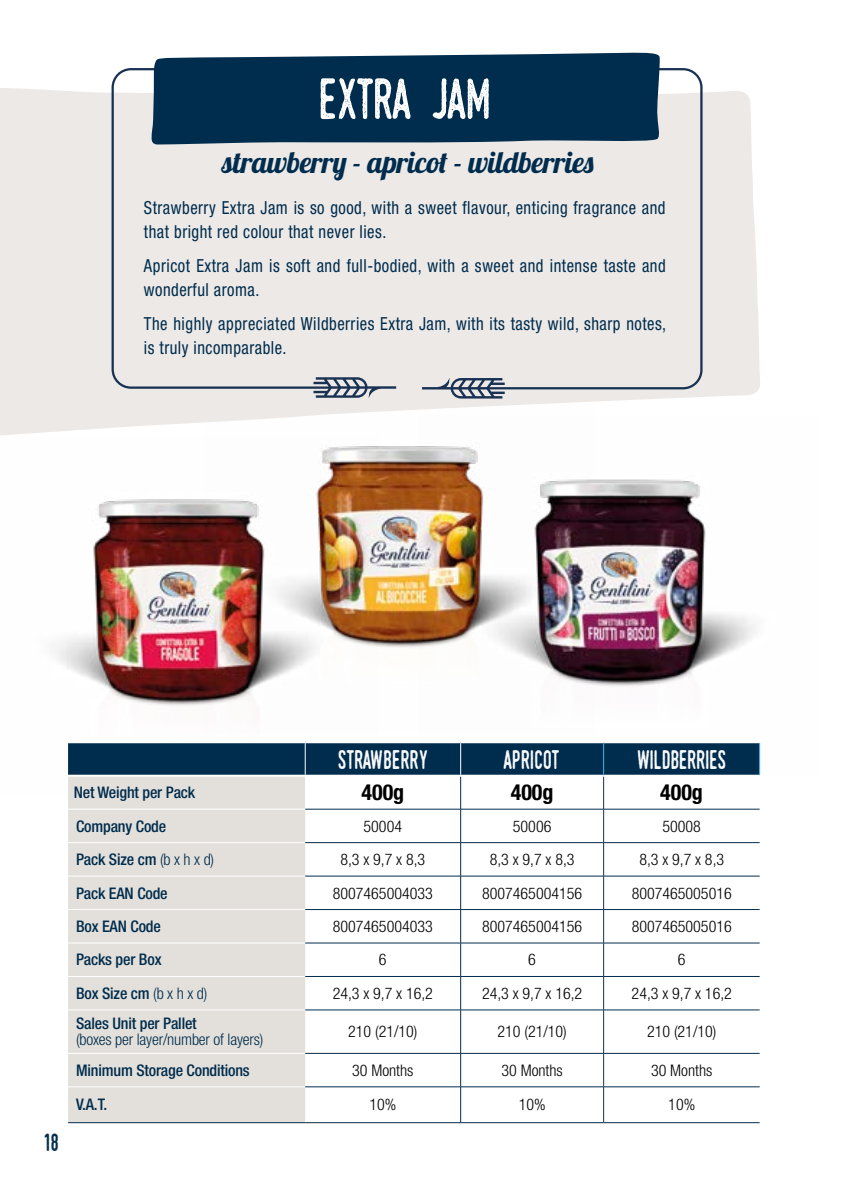
<style>
.page{position:relative;width:851px;height:1191px;background:#fff}
.page>*{position:absolute;margin:0;border:0;box-sizing:border-box;transform-origin:0 0}
.t1{font:56px "Swistblnk Monthoers";letter-spacing:-.02em;color:#fff;scale:.95 1}
.t2{font:30px "Lobster 1.4";letter-spacing:-.01em;color:#002c4d}
.t3{font:26px "Swistblnk Monthoers";letter-spacing:-.02em;color:#fff;scale:.92 1}
.t4{font:24px "Swistblnk Monthoers";color:#002c4d}
.t5{font:700 condensed 22px "Helvetica Neue LT Std";color:#000}
.t6{font:condensed 18px/24px "Helvetica Neue LT Std";letter-spacing:.03em;color:#002c4d;scale:.92 1}
.t7{font:300 condensed 16px "Helvetica Neue LT Std";color:#000}
.t8{font:500 condensed 16px "Helvetica Neue LT Std";letter-spacing:-.01em;color:#002c4d}
.t9{font:300 condensed 16px "Helvetica Neue LT Std";letter-spacing:-.01em;color:#002c4d}
.s1{font-weight:300}
</style>
<div class="page">
<img style="left:377px;top:446px;width:41px;height:202px">
<svg style="left:0;top:86px;width:760px;height:349px;fill:#ece9e6"></svg>
<svg style="left:422px;top:389px;width:82px;height:9px"></svg>
<svg style="left:313px;top:389px;width:83px;height:9px"></svg>
<div style="left:111px;top:68px;width:591px;height:321px;background:#ece9e6"></div>
<svg style="left:148px;top:52px;width:513px;height:93px;background:#143c5a"></svg>
<img style="left:0;top:435px;width:377px;height:271px">
<img style="left:418px;top:416px;width:343px;height:359px">
<div style="left:68px;top:743px;width:691px;height:31px;background:#002c4d"></div>
<div style="left:68px;top:776px;width:237px;height:346px;background:#e3e0db"></div>
<svg style="left:461px;top:776px;width:298px;height:346px"></svg>
<hr style="left:68px;top:809px;width:237px;height:1px;background:#fff">
<hr style="left:68px;top:842px;width:237px;height:1px;background:#fff">
<hr style="left:68px;top:875px;width:237px;height:1px;background:#fff">
<hr style="left:68px;top:909px;width:237px;height:1px;background:#fff">
<hr style="left:68px;top:942px;width:237px;height:1px;background:#fff">
<hr style="left:68px;top:976px;width:237px;height:1px;background:#fff">
<hr style="left:68px;top:1009px;width:237px;height:1px;background:#fff">
<hr style="left:68px;top:1053px;width:237px;height:1px;background:#fff">
<hr style="left:68px;top:1086px;width:237px;height:1px;background:#fff">
<hr style="left:305px;top:741px;width:155px;height:2px;background:#fff">
<hr style="left:460px;top:741px;width:143px;height:2px;background:#fff">
<hr style="left:603px;top:741px;width:156px;height:2px;background:#fff">
<hr style="left:305px;top:774px;width:155px;height:2px;background:#fff">
<hr style="left:460px;top:774px;width:143px;height:2px;background:#fff">
<hr style="left:603px;top:774px;width:156px;height:2px;background:#fff">
<hr style="left:460px;top:743px;width:1px;height:31px;background:#fff">
<hr style="left:305px;top:743px;width:1px;height:31px;background:#fff">
<hr style="left:460px;top:776px;width:1px;height:33px;background:#002c4d">
<hr style="left:603px;top:776px;width:1px;height:33px;background:#193153">
<hr style="left:603px;top:809px;width:1px;height:33px;background:#193153">
<hr style="left:603px;top:843px;width:1px;height:33px;background:#193153">
<hr style="left:603px;top:876px;width:1px;height:33px;background:#193153">
<hr style="left:603px;top:909px;width:1px;height:33px;background:#193153">
<hr style="left:603px;top:943px;width:1px;height:33px;background:#193153">
<hr style="left:603px;top:976px;width:1px;height:33px;background:#193153">
<hr style="left:603px;top:1010px;width:1px;height:43px;background:#193153">
<hr style="left:603px;top:1053px;width:1px;height:33px;background:#193153">
<hr style="left:603px;top:1087px;width:1px;height:35px;background:#193153">
<hr style="left:305px;top:809px;width:155px;height:1px;background:#002c4d">
<hr style="left:460px;top:809px;width:1px;height:33px;background:#002c4d">
<hr style="left:460px;top:809px;width:143px;height:1px;background:#002c4d">
<hr style="left:603px;top:809px;width:156px;height:1px;background:#002c4d">
<hr style="left:305px;top:842px;width:155px;height:1px;background:#002c4d">
<hr style="left:460px;top:843px;width:1px;height:33px;background:#002c4d">
<hr style="left:460px;top:842px;width:143px;height:1px;background:#002c4d">
<hr style="left:603px;top:842px;width:156px;height:1px;background:#002c4d">
<hr style="left:305px;top:875px;width:155px;height:1px;background:#002c4d">
<hr style="left:460px;top:876px;width:1px;height:33px;background:#002c4d">
<hr style="left:460px;top:875px;width:143px;height:1px;background:#002c4d">
<hr style="left:603px;top:875px;width:156px;height:1px;background:#002c4d">
<hr style="left:305px;top:909px;width:155px;height:1px;background:#002c4d">
<hr style="left:460px;top:909px;width:1px;height:33px;background:#002c4d">
<hr style="left:460px;top:909px;width:143px;height:1px;background:#002c4d">
<hr style="left:603px;top:909px;width:156px;height:1px;background:#002c4d">
<hr style="left:305px;top:942px;width:155px;height:1px;background:#002c4d">
<hr style="left:460px;top:943px;width:1px;height:33px;background:#002c4d">
<hr style="left:460px;top:942px;width:143px;height:1px;background:#002c4d">
<hr style="left:603px;top:942px;width:156px;height:1px;background:#002c4d">
<hr style="left:305px;top:976px;width:155px;height:1px;background:#002c4d">
<hr style="left:305px;top:1009px;width:155px;height:1px;background:#002c4d">
<hr style="left:460px;top:976px;width:1px;height:33px;background:#002c4d">
<hr style="left:460px;top:1010px;width:1px;height:43px;background:#002c4d">
<hr style="left:460px;top:976px;width:143px;height:1px;background:#002c4d">
<hr style="left:460px;top:1009px;width:143px;height:1px;background:#002c4d">
<hr style="left:603px;top:976px;width:156px;height:1px;background:#002c4d">
<hr style="left:603px;top:1009px;width:156px;height:1px;background:#002c4d">
<hr style="left:305px;top:1053px;width:155px;height:1px;background:#002c4d">
<hr style="left:460px;top:1053px;width:1px;height:33px;background:#002c4d">
<hr style="left:460px;top:1053px;width:143px;height:1px;background:#002c4d">
<hr style="left:603px;top:1053px;width:156px;height:1px;background:#002c4d">
<hr style="left:68px;top:1122px;width:237px;height:1px;background:#002c4d">
<hr style="left:305px;top:1086px;width:155px;height:1px;background:#002c4d">
<hr style="left:305px;top:1122px;width:155px;height:1px;background:#002c4d">
<hr style="left:460px;top:1087px;width:1px;height:35px;background:#002c4d">
<hr style="left:460px;top:1086px;width:143px;height:1px;background:#002c4d">
<hr style="left:460px;top:1122px;width:143px;height:1px;background:#002c4d">
<hr style="left:603px;top:1086px;width:156px;height:1px;background:#002c4d">
<hr style="left:603px;top:1122px;width:156px;height:1px;background:#002c4d">
<hr style="left:603px;top:743px;width:1px;height:31px;background:#36bcee">
<hr style="left:759px;top:743px;width:1px;height:31px;background:#36bcee">
<h1 class="t1" style="left:318px;top:64px;width:184px">EXTRA JAM</h1>
<h2 class="t2" style="left:222px;top:143px;width:373px">strawberry - apricot - wildberries</h2>
<p class="t6" style="left:144px;top:196px;width:568px">Strawberry Extra Jam is so good, with a sweet flavour, enticing fragrance and that bright red colour that never lies.</p>
<p class="t6" style="left:144px;top:254px;width:568px">Apricot Extra Jam is soft and full-bodied, with a sweet and intense taste and wonderful aroma.</p>
<p class="t6" style="left:144px;top:312px;width:569px">The highly appreciated Wildberries Extra Jam, with its tasty wild, sharp notes, is truly incomparable.</p>
<h3 class="t4" style="left:44px;top:1127px;width:16px">18</h3>
<h3 class="t3" style="left:337px;top:743px;width:100px">STRAWBERRY</h3>
<h3 class="t3" style="left:503px;top:743px;width:63px">APRICOT</h3>
<h3 class="t3" style="left:636px;top:743px;width:99px">WILDBERRIES</h3>
<p class="t8" style="left:74px;top:783px;width:123px">Net Weight per Pack</p>
<p class="t5" style="left:361px;top:779px;width:44px">400g</p>
<p class="t5" style="left:510px;top:779px;width:44px">400g</p>
<p class="t5" style="left:660px;top:779px;width:44px">400g</p>
<p class="t8" style="left:76px;top:816px;width:92px">Company Code</p>
<p class="t7" style="left:363px;top:816px;width:40px">50004</p>
<p class="t7" style="left:513px;top:816px;width:40px">50006</p>
<p class="t7" style="left:662px;top:816px;width:40px">50008</p>
<p class="t8" style="left:76px;top:850px;width:139px">Pack Size cm <span class="s1">(b x h x d)</span></p>
<p class="t7" style="left:340px;top:850px;width:86px">8,3 x 9,7 x 8,3</p>
<p class="t7" style="left:489px;top:850px;width:86px">8,3 x 9,7 x 8,3</p>
<p class="t7" style="left:639px;top:850px;width:86px">8,3 x 9,7 x 8,3</p>
<p class="t8" style="left:76px;top:883px;width:93px">Pack EAN Code</p>
<p class="t7" style="left:333px;top:883px;width:101px">8007465004033</p>
<p class="t7" style="left:482px;top:883px;width:101px">8007465004156</p>
<p class="t7" style="left:631px;top:883px;width:101px">8007465005016</p>
<p class="t8" style="left:76px;top:916px;width:86px">Box EAN Code</p>
<p class="t7" style="left:333px;top:917px;width:101px">8007465004033</p>
<p class="t7" style="left:482px;top:917px;width:101px">8007465004156</p>
<p class="t7" style="left:631px;top:917px;width:101px">8007465005016</p>
<p class="t8" style="left:76px;top:950px;width:87px">Packs per Box</p>
<p class="t7" style="left:379px;top:950px;width:9px">6</p>
<p class="t7" style="left:528px;top:950px;width:9px">6</p>
<p class="t7" style="left:677px;top:950px;width:9px">6</p>
<p class="t8" style="left:76px;top:983px;width:133px">Box Size cm <span class="s1">(b x h x d)</span></p>
<p class="t7" style="left:332px;top:984px;width:102px">24,3 x 9,7 x 16,2</p>
<p class="t7" style="left:482px;top:984px;width:102px">24,3 x 9,7 x 16,2</p>
<p class="t7" style="left:631px;top:984px;width:102px">24,3 x 9,7 x 16,2</p>
<p class="t8" style="left:76px;top:1014px;width:122px">Sales Unit per Pallet</p>
<p class="t9" style="left:76px;top:1030px;width:189px">(boxes per layer/number of layers)</p>
<p class="t7" style="left:348px;top:1022px;width:71px">210 (21/10)</p>
<p class="t7" style="left:497px;top:1022px;width:71px">210 (21/10)</p>
<p class="t7" style="left:647px;top:1022px;width:71px">210 (21/10)</p>
<p class="t8" style="left:76px;top:1060px;width:175px">Minimum Storage Conditions</p>
<p class="t7" style="left:352px;top:1061px;width:63px">30 Months</p>
<p class="t7" style="left:501px;top:1061px;width:63px">30 Months</p>
<p class="t7" style="left:651px;top:1061px;width:63px">30 Months</p>
<p class="t8" style="left:76px;top:1095px;width:33px">V.A.T.</p>
<p class="t7" style="left:369px;top:1095px;width:28px">10%</p>
<p class="t7" style="left:518px;top:1095px;width:28px">10%</p>
<p class="t7" style="left:668px;top:1095px;width:28px">10%</p>
</div>
